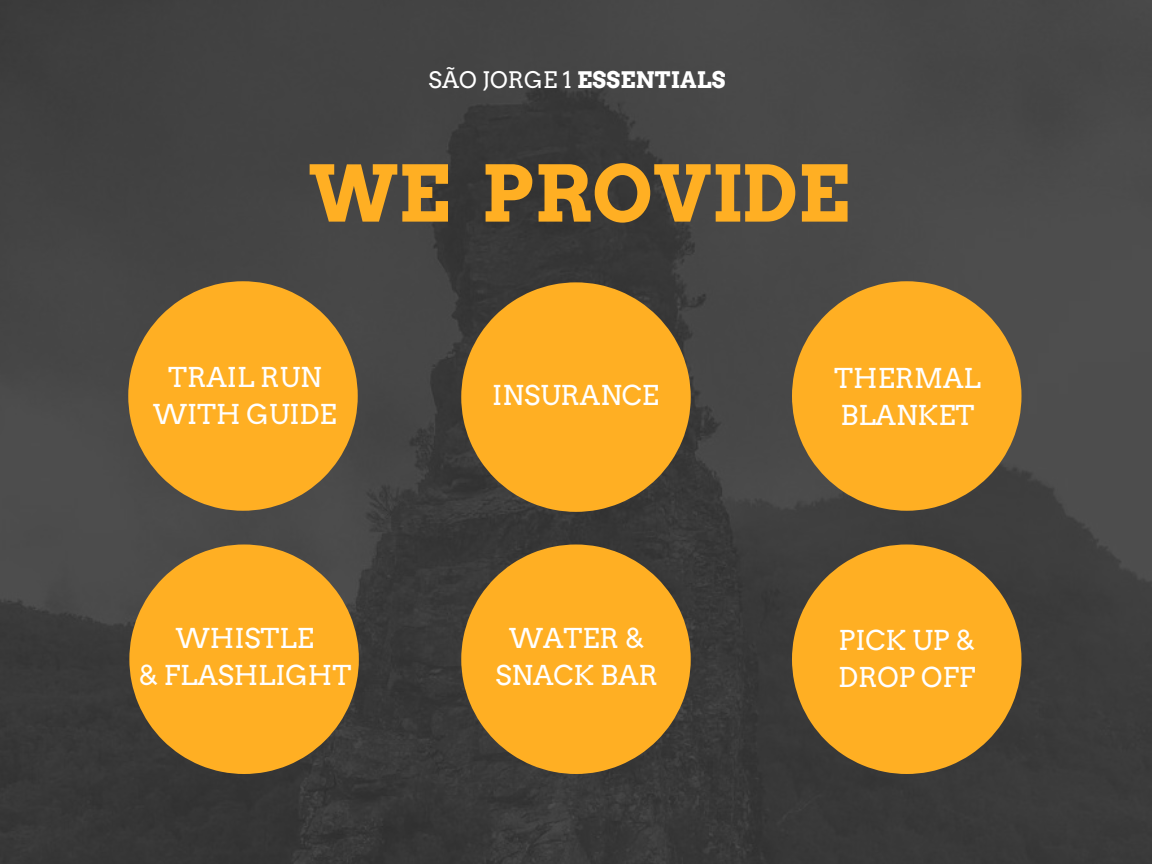
<style>
.page{position:relative;width:1152px;height:864px;background:#fff}
.page>*{position:absolute;margin:0;border:0;box-sizing:border-box;transform-origin:0 0}
.t1{font:700 77.55px "Arvo";color:#ffaf23}
.t2{font:27.15px/37.2px "Arvo";color:#fff;text-align:center}
.t3{font:700 22.65px "Arvo";letter-spacing:.01em;color:#fff}
.s1{font-weight:400}
</style>
<div class="page">
<img style="left:0;top:0;width:1152px;height:864px">
<svg style="left:128px;top:281px;width:230px;height:230px;background:#d6982b"></svg>
<svg style="left:461px;top:282px;width:230px;height:230px;background:#d39527"></svg>
<svg style="left:792px;top:281px;width:229px;height:230px;background:#d7982a"></svg>
<svg style="left:129px;top:544px;width:230px;height:230px;background:#d59629"></svg>
<svg style="left:461px;top:544px;width:230px;height:230px;background:#d39527"></svg>
<svg style="left:792px;top:544px;width:229px;height:230px;background:#d49528"></svg>
<p class="t3" style="left:428px;top:66px;width:299px"><span class="s1">SÃO JORGE 1</span> ESSENTIALS</p>
<h1 class="t1" style="left:309px;top:147px;width:542px">WE PROVIDE</h1>
<p class="t2" style="left:153px;top:359px;width:185px">TRAIL RUN<br>WITH GUIDE</p>
<p class="t2" style="left:492px;top:377px;width:168px">INSURANCE</p>
<p class="t2" style="left:834px;top:360px;width:148px;text-align:left">THERMAL<br>BLANKET</p>
<p class="t2" style="left:138px;top:620px;width:215px">WHISTLE<br>&amp; FLASHLIGHT</p>
<p class="t2" style="left:496px;top:620px;width:164px">WATER &amp;<br>SNACK BAR</p>
<p class="t2" style="left:838px;top:622px;width:139px;text-align:left">PICK UP &amp;<br>DROP OFF</p>
</div>
